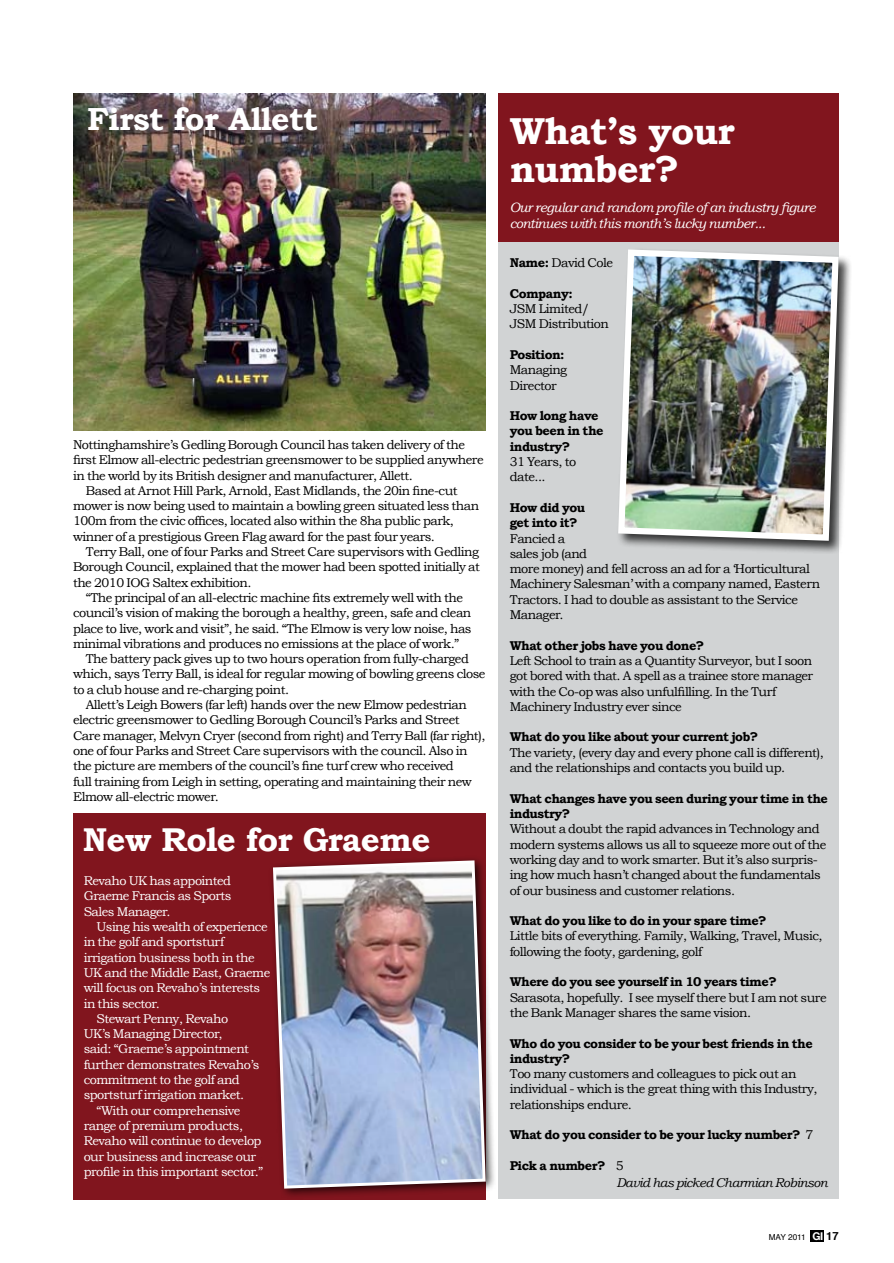
<style>
.page{position:relative;width:894px;height:1263px;background:#fff}
.page>*{position:absolute;margin:0;border:0;box-sizing:border-box;transform-origin:0 0}
.t1{font:700 37.5px/37.8px "Bookman Old Style";letter-spacing:-.02em;color:#fff}
.t2{font:700 33px "Bookman Old Style";letter-spacing:-.02em;color:#fff}
.t3{font:700 31.95px "Bookman Old Style";letter-spacing:-.02em;color:#fff}
.t4{font:italic 13.5px/15.3px "Bookman Old Style";letter-spacing:-.04em;color:#fff}
.t5{font:12.75px/15.3px "Bookman Old Style";letter-spacing:-.04em;color:#000}
.t6{font:12.75px/15.3px "Bookman Old Style";letter-spacing:-.04em;color:#fff;text-align:justify}
.t7{font:700 12.75px/15.3px "Bookman Old Style";letter-spacing:-.04em;color:#000}
.t8{font:italic 12.75px "Bookman Old Style";letter-spacing:-.04em;color:#000}
.t9{font:8.25px "Helvetica";color:#000}
.s1{font-weight:700}
.s2{font-weight:400}
.s3{font-family:"Helvetica Neue";font-weight:700;font-size:10.8px;color:#fff}
.s4{font-weight:700;font-size:11.25px}
</style>
<div class="page">
<div style="left:810px;top:1230px;width:14px;height:11px;background:#000"></div>
<div style="left:73px;top:813px;width:412px;height:386px;background:#81151e"></div>
<img style="left:73px;top:94px;width:412px;height:337px">
<div style="left:498px;top:94px;width:340px;height:1105px;background:#d1d3d4"></div>
<div style="left:498px;top:94px;width:340px;height:148px;background:#81151e"></div>
<div style="left:616px;top:247px;width:236px;height:307px;background:#000;opacity:.75"></div>
<img style="left:616px;top:246px;width:226px;height:298px">
<div style="left:268px;top:855px;width:228px;height:344px;background:#000;opacity:.75"></div>
<img style="left:271px;top:859px;width:216px;height:331px">
<h3 class="t3" style="left:87px;top:100px;width:232px">First for Allett</h3>
<p class="t5" style="left:73px;top:437px;width:393px">Nottinghamshire’s Gedling Borough Council has taken delivery of the</p>
<p class="t5" style="left:73px;top:452px;width:412px">first Elmow all-electric pedestrian greensmower to be supplied anywhere</p>
<p class="t5" style="left:73px;top:467px;width:341px">in the world by its British designer and manufacturer, Allett.</p>
<p class="t5" style="left:86px;top:483px;width:373px">Based at Arnot Hill Park, Arnold, East Midlands, the 20in fine-cut</p>
<p class="t5" style="left:73px;top:498px;width:407px">mower is now being used to maintain a bowling green situated less than</p>
<p class="t5" style="left:73px;top:513px;width:382px">100m from the civic offices, located also within the 8ha public park,</p>
<p class="t5" style="left:73px;top:529px;width:363px">winner of a prestigious Green Flag award for the past four years.</p>
<p class="t5" style="left:86px;top:544px;width:394px">Terry Ball, one of four Parks and Street Care supervisors with Gedling</p>
<p class="t5" style="left:73px;top:559px;width:408px">Borough Council, explained that the mower had been spotted initially at</p>
<p class="t5" style="left:73px;top:575px;width:180px">the 2010 IOG Saltex exhibition.</p>
<p class="t5" style="left:86px;top:590px;width:379px">“The principal of an all-electric machine fits extremely well with the</p>
<p class="t5" style="left:73px;top:605px;width:400px">council’s vision of making the borough a healthy, green, safe and clean</p>
<p class="t5" style="left:73px;top:620px;width:400px">place to live, work and visit”, he said. “The Elmow is very low noise, has</p>
<p class="t5" style="left:73px;top:636px;width:388px">minimal vibrations and produces no emissions at the place of work.”</p>
<p class="t5" style="left:86px;top:651px;width:385px">The battery pack gives up to two hours operation from fully-charged</p>
<p class="t5" style="left:73px;top:666px;width:414px">which, says Terry Ball, is ideal for regular mowing of bowling greens close</p>
<p class="t5" style="left:73px;top:682px;width:217px">to a club house and re-charging point.</p>
<p class="t5" style="left:86px;top:697px;width:382px">Allett’s Leigh Bowers (far left) hands over the new Elmow pedestrian</p>
<p class="t5" style="left:73px;top:712px;width:388px">electric greensmower to Gedling Borough Council’s Parks and Street</p>
<p class="t5" style="left:73px;top:728px;width:414px">Care manager, Melvyn Cryer (second from right) and Terry Ball (far right),</p>
<p class="t5" style="left:73px;top:743px;width:396px">one of four Parks and Street Care supervisors with the council. Also in</p>
<p class="t5" style="left:73px;top:758px;width:382px">the picture are members of the council’s fine turf crew who received</p>
<p class="t5" style="left:73px;top:773px;width:400px">full training from Leigh in setting, operating and maintaining their new</p>
<p class="t5" style="left:73px;top:789px;width:147px">Elmow all-electric mower.</p>
<h2 class="t2" style="left:83px;top:819px;width:349px">New Role for Graeme</h2>
<p class="t6" style="left:84px;top:873px;width:149px">Revaho UK has appointed Graeme Francis as Sports Sales Manager.</p>
<p class="t6" style="left:96px;top:919px;width:173px">Using his wealth of experience</p>
<p class="t6" style="left:84px;top:934px;width:142px">in the golf and sportsturf</p>
<p class="t6" style="left:84px;top:950px;width:172px">irrigation business both in the</p>
<p class="t6" style="left:84px;top:965px;width:188px">UK and the Middle East, Graeme</p>
<p class="t6" style="left:84px;top:980px;width:178px">will focus on Revaho’s interests</p>
<p class="t6" style="left:84px;top:995px;width:78px">in this sector.</p>
<p class="t6" style="left:96px;top:1011px;width:133px">Stewart Penny, Revaho</p>
<p class="t6" style="left:84px;top:1026px;width:140px">UK’s Managing Director,</p>
<p class="t6" style="left:84px;top:1041px;width:167px">said: “Graeme’s appointment</p>
<p class="t6" style="left:84px;top:1057px;width:177px">further demonstrates Revaho’s</p>
<p class="t6" style="left:84px;top:1072px;width:158px">commitment to the golf and</p>
<p class="t6" style="left:84px;top:1087px;width:162px">sportsturf irrigation market.</p>
<p class="t6" style="left:96px;top:1103px;width:146px">“With our comprehensive</p>
<p class="t6" style="left:84px;top:1118px;width:161px">range of premium products,</p>
<p class="t6" style="left:84px;top:1133px;width:179px">Revaho will continue to develop</p>
<p class="t6" style="left:84px;top:1148px;width:174px">our business and increase our</p>
<p class="t6" style="left:84px;top:1164px;width:181px">profile in this important sector.”</p>
<h1 class="t1" style="left:510px;top:112px;width:227px">What’s your number?</h1>
<p class="t4" style="left:510px;top:200px;width:307px">Our regular and random profile of an industry figure continues with this month’s lucky number...</p>
<p class="t5" style="left:510px;top:255px;width:105px"><span class="s1">Name:</span> David Cole</p>
<p class="t7" style="left:510px;top:286px;width:64px">Company:</p>
<p class="t5" style="left:510px;top:301px;width:101px">JSM Limited/<br>JSM Distribution</p>
<p class="t7" style="left:510px;top:347px;width:56px">Position:</p>
<p class="t5" style="left:510px;top:362px;width:59px">Managing<br>Director</p>
<p class="t7" style="left:510px;top:408px;width:95px">How long have you been in the industry?</p>
<p class="t5" style="left:510px;top:454px;width:68px">31 Years, to date...</p>
<p class="t7" style="left:510px;top:500px;width:77px">How did you get into it?</p>
<p class="t5" style="left:510px;top:530px;width:312px">Fancied a<br>sales job (and<br>more money) and fell across an ad for a ‘Horticultural<br>Machinery Salesman’ with a company named, Eastern<br>Tractors. I had to double as assistant to the Service<br>Manager.</p>
<p class="t7" style="left:510px;top:637px;width:196px">What other jobs have you done?</p>
<p class="t5" style="left:510px;top:653px;width:305px">Left School to train as a Quantity Surveyor, but I soon got bored with that. A spell as a trainee store manager with the Co-op was also unfulfilling. In the Turf Machinery Industry ever since</p>
<p class="t7" style="left:510px;top:729px;width:250px">What do you like about your current job?</p>
<p class="t5" style="left:510px;top:745px;width:316px">The variety, (every day and every phone call is different), and the relationships and contacts you build up.</p>
<p class="t7" style="left:510px;top:790px;width:320px">What changes have you seen during your time in the industry?</p>
<p class="t5" style="left:510px;top:821px;width:318px">Without a doubt the rapid advances in Technology and modern systems allows us all to squeeze more out of the working day and to work smarter. But it’s also surpris&shy;ing how much hasn’t changed about the fundamentals of our business and customer relations.</p>
<p class="t7" style="left:510px;top:913px;width:258px">What do you like to do in your spare time?</p>
<p class="t5" style="left:510px;top:928px;width:314px">Little bits of everything. Family, Walking, Travel, Music, following the footy, gardening, golf</p>
<p class="t7" style="left:510px;top:974px;width:268px">Where do you see yourself in 10 years time?</p>
<p class="t5" style="left:510px;top:989px;width:318px">Sarasota, hopefully. I see myself there but I am not sure the Bank Manager shares the same vision.</p>
<p class="t7" style="left:510px;top:1035px;width:304px">Who do you consider to be your best friends in the industry?</p>
<p class="t5" style="left:510px;top:1066px;width:309px">Too many customers and colleagues to pick out an individual - which is the great thing with this Industry, relationships endure.</p>
<p class="t7" style="left:510px;top:1127px;width:305px">What do you consider to be your lucky number? <span class="s2">7</span></p>
<p class="t7" style="left:510px;top:1158px;width:116px">Pick a number? <span class="s2">5</span></p>
<p class="t8" style="left:616px;top:1176px;width:213px">David has picked Charmian Robinson</p>
<p class="t9" style="left:768px;top:1231px;width:71px">MAY 2011 <span class="s3">GI</span> <span class="s4">17</span></p>
</div>
